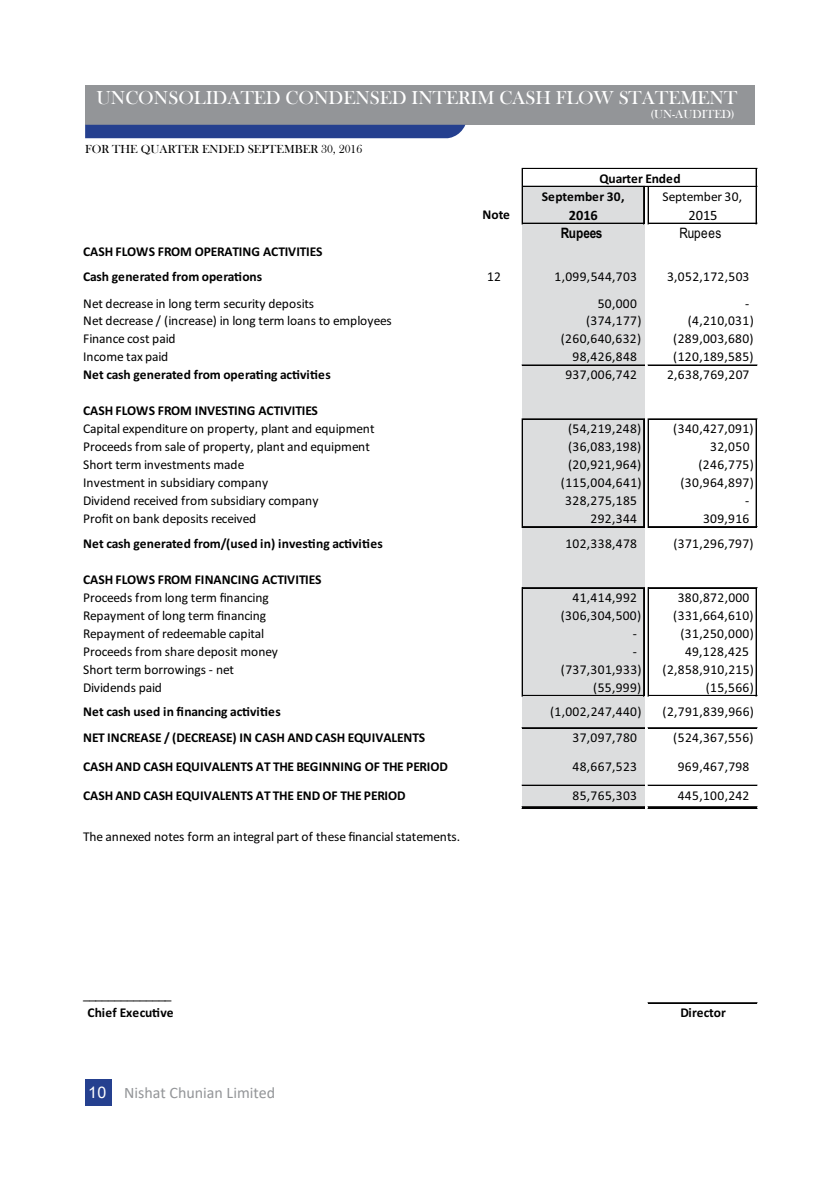
<style>
.page{position:relative;width:840px;height:1191px;background:#fff}
.page>*{position:absolute;margin:0;border:0;box-sizing:border-box;transform-origin:0 0}
.t1{font:19.2px "Bask Old Face";color:#fff}
.t2{font:16px "Calibri";color:#939598}
.t3{font:700 14.4px "Arial Narrow";letter-spacing:-.02em;color:#010101}
.t4{font:14.4px "Arial Narrow";letter-spacing:.045em;color:#010101}
.t5{font:700 14.4px "Calibri";color:#010101}
.t6{font:14.4px "Calibri";color:#010101}
.t7{font:13.4px "Calibri";letter-spacing:.005em;color:#010101}
.t8{font:700 13.4px/25.2px "Calibri";color:#010101}
.t9{font:13.4px "Calibri";letter-spacing:.025em;color:#010101}
.t10{font:13.4px "Calibri";letter-spacing:-.015em;color:#010101}
.t11{font:700 13.4px "Calibri";letter-spacing:.03em;color:#010101}
.t12{font:12px "Bask Old Face";color:#000}
.t13{font:12px "Bask Old Face";color:#fff}
.s1{font-family:"Arial";color:#fff}
</style>
<div class="page">
<div style="left:85px;top:85px;width:669px;height:40px;background:#939598"></div>
<div style="left:85px;top:125px;width:380px;height:13px;background:#25408f"></div>
<div style="left:85px;top:1079px;width:26px;height:27px;background:#25408f"></div>
<div style="left:522px;top:185px;width:121px;height:621px;background:#dcddde"></div>
<hr style="left:522px;top:223px;width:122px;height:1px;background:#010101">
<hr style="left:522px;top:365px;width:122px;height:1px;background:#010101">
<hr style="left:521px;top:168px;width:1px;height:56px;background:#010101">
<hr style="left:522px;top:168px;width:1px;height:56px;background:#010101">
<hr style="left:643px;top:187px;width:1px;height:37px;background:#010101">
<hr style="left:522px;top:418px;width:122px;height:1px;background:#010101">
<hr style="left:522px;top:419px;width:122px;height:1px;background:#010101">
<hr style="left:647px;top:187px;width:1px;height:37px;background:#010101">
<hr style="left:755px;top:169px;width:1px;height:55px;background:#010101">
<hr style="left:522px;top:526px;width:122px;height:1px;background:#010101">
<hr style="left:521px;top:419px;width:1px;height:108px;background:#010101">
<hr style="left:522px;top:419px;width:1px;height:108px;background:#010101">
<hr style="left:643px;top:420px;width:1px;height:107px;background:#010101">
<hr style="left:522px;top:587px;width:122px;height:1px;background:#010101">
<hr style="left:647px;top:419px;width:1px;height:108px;background:#010101">
<hr style="left:755px;top:420px;width:1px;height:107px;background:#010101">
<hr style="left:522px;top:695px;width:122px;height:1px;background:#010101">
<hr style="left:522px;top:727px;width:122px;height:1px;background:#010101">
<hr style="left:522px;top:785px;width:122px;height:1px;background:#010101">
<hr style="left:522px;top:806px;width:122px;height:1px;background:#010101">
<hr style="left:522px;top:808px;width:122px;height:1px;background:#010101">
<hr style="left:521px;top:587px;width:1px;height:109px;background:#010101">
<hr style="left:522px;top:587px;width:1px;height:109px;background:#010101">
<hr style="left:755px;top:588px;width:1px;height:108px;background:#010101">
<hr style="left:643px;top:588px;width:1px;height:108px;background:#010101">
<hr style="left:647px;top:587px;width:1px;height:109px;background:#010101">
<hr style="left:522px;top:168px;width:234px;height:1px;background:#010101">
<hr style="left:522px;top:186px;width:234px;height:1px;background:#010101">
<hr style="left:648px;top:223px;width:108px;height:1px;background:#010101">
<hr style="left:647px;top:365px;width:109px;height:1px;background:#010101">
<hr style="left:648px;top:418px;width:108px;height:1px;background:#010101">
<hr style="left:648px;top:419px;width:108px;height:1px;background:#010101">
<hr style="left:648px;top:526px;width:108px;height:1px;background:#010101">
<hr style="left:648px;top:587px;width:108px;height:1px;background:#010101">
<hr style="left:648px;top:695px;width:108px;height:1px;background:#010101">
<hr style="left:647px;top:727px;width:109px;height:1px;background:#010101">
<hr style="left:647px;top:785px;width:109px;height:1px;background:#010101">
<hr style="left:647px;top:806px;width:109px;height:1px;background:#010101">
<hr style="left:647px;top:808px;width:109px;height:1px;background:#010101">
<hr style="left:647px;top:1002px;width:109px;height:1px;background:#010101">
<h1 class="t1" style="left:96px;top:88px;width:642px">UNCONSOLIDATED CONDENSED INTERIM CASH FLOW STATEMENT</h1>
<p class="t13" style="left:650px;top:108px;width:86px">(UN-AUDITED)</p>
<p class="t12" style="left:85px;top:143px;width:134px">FO R THE QUARTER ENDED</p>
<p class="t12" style="left:247px;top:143px;width:116px">SEPTEMBER 30, 2016</p>
<p class="t8" style="left:541px;top:185px;width:84px">September 30,</p>
<p class="t7" style="left:662px;top:187px;width:81px">September 30,</p>
<p class="t8" style="left:482px;top:203px;width:29px">Note</p>
<p class="t5" style="left:568px;top:210px;width:30px">2016</p>
<p class="t6" style="left:688px;top:205px;width:30px">2015</p>
<p class="t3" style="left:560px;top:222px;width:43px">Rupees</p>
<p class="t4" style="left:679px;top:223px;width:43px">Rupees</p>
<p class="t8" style="left:83px;top:240px;width:241px">CASH FLOWS FROM OPERATING ACTIVITIES<br>Cash generated from opera-ons</p>
<p class="t8" style="left:599px;top:167px;width:82px">Quarter Ended</p>
<p class="t7" style="left:487px;top:268px;width:16px">12</p>
<p class="t9" style="left:554px;top:268px;width:84px">1,099,544,703</p>
<p class="t9" style="left:666px;top:268px;width:84px">3,052,172,503</p>
<p class="t7" style="left:83px;top:294px;width:232px">Net decrease in long term security deposits</p>
<p class="t7" style="left:597px;top:294px;width:41px">50,000</p>
<p class="t7" style="left:744px;top:294px;width:6px">-</p>
<p class="t10" style="left:83px;top:312px;width:310px">Net decrease / (increase) in long term loans to employees</p>
<p class="t7" style="left:585px;top:312px;width:57px">(374,177)</p>
<p class="t7" style="left:687px;top:312px;width:68px">(4,210,031)</p>
<p class="t7" style="left:83px;top:330px;width:94px">Finance cost paid</p>
<p class="t7" style="left:560px;top:330px;width:82px">(260,640,632)</p>
<p class="t7" style="left:673px;top:330px;width:82px">(289,003,680)</p>
<p class="t7" style="left:83px;top:348px;width:87px">Income tax paid</p>
<p class="t7" style="left:572px;top:348px;width:66px">98,426,848</p>
<p class="t7" style="left:673px;top:348px;width:82px">(120,189,585)</p>
<p class="t8" style="left:83px;top:363px;width:249px">Net cash generated from opera-ng ac-vi-es</p>
<p class="t9" style="left:565px;top:366px;width:73px">937,006,742</p>
<p class="t9" style="left:666px;top:366px;width:84px">2,638,769,207</p>
<p class="t8" style="left:83px;top:399px;width:236px">CASH FLOWS FROM INVESTING ACTIVITIES</p>
<p class="t7" style="left:83px;top:420px;width:293px">Capital expenditure on property, plant and equipment</p>
<p class="t7" style="left:567px;top:420px;width:75px">(54,219,248)</p>
<p class="t7" style="left:673px;top:420px;width:82px">(340,427,091)</p>
<p class="t7" style="left:83px;top:438px;width:288px">Proceeds from sale of property, plant and equipment</p>
<p class="t7" style="left:567px;top:438px;width:75px">(36,083,198)</p>
<p class="t7" style="left:709px;top:438px;width:41px">32,050</p>
<p class="t7" style="left:83px;top:456px;width:163px">Short term investments made</p>
<p class="t7" style="left:567px;top:456px;width:75px">(20,921,964)</p>
<p class="t7" style="left:698px;top:456px;width:57px">(246,775)</p>
<p class="t7" style="left:83px;top:474px;width:186px">Investment in subsidiary company</p>
<p class="t9" style="left:560px;top:474px;width:82px">(115,004,641)</p>
<p class="t7" style="left:680px;top:474px;width:75px">(30,964,897)</p>
<p class="t7" style="left:83px;top:491px;width:237px">Dividend received from subsidiary company</p>
<p class="t9" style="left:565px;top:491px;width:73px">328,275,185</p>
<p class="t7" style="left:744px;top:491px;width:6px">-</p>
<p class="t7" style="left:83px;top:509px;width:174px">Profit on bank deposits received</p>
<p class="t7" style="left:590px;top:509px;width:48px">292,344</p>
<p class="t7" style="left:702px;top:509px;width:48px">309,916</p>
<p class="t11" style="left:83px;top:539px;width:301px">Net cash generated from/(used in) inves-ng ac-vi-es</p>
<p class="t9" style="left:565px;top:535px;width:73px">102,338,478</p>
<p class="t7" style="left:673px;top:535px;width:82px">(371,296,797)</p>
<p class="t8" style="left:83px;top:568px;width:240px">CASH FLOWS FROM FINANCING ACTIVITIES</p>
<p class="t7" style="left:83px;top:588px;width:187px">Proceeds from long term financing</p>
<p class="t7" style="left:572px;top:588px;width:66px">41,414,992</p>
<p class="t9" style="left:677px;top:588px;width:73px">380,872,000</p>
<p class="t7" style="left:83px;top:606px;width:184px">Repayment of long term financing</p>
<p class="t7" style="left:560px;top:606px;width:82px">(306,304,500)</p>
<p class="t7" style="left:673px;top:606px;width:82px">(331,664,610)</p>
<p class="t7" style="left:83px;top:624px;width:183px">Repayment of redeemable capital</p>
<p class="t7" style="left:632px;top:624px;width:6px">-</p>
<p class="t7" style="left:680px;top:624px;width:75px">(31,250,000)</p>
<p class="t7" style="left:83px;top:642px;width:196px">Proceeds from share deposit money</p>
<p class="t7" style="left:632px;top:642px;width:6px">-</p>
<p class="t7" style="left:684px;top:642px;width:66px">49,128,425</p>
<p class="t7" style="left:83px;top:660px;width:152px">Short term borrowings - net</p>
<p class="t9" style="left:560px;top:660px;width:82px">(737,301,933)</p>
<p class="t9" style="left:662px;top:660px;width:93px">(2,858,910,215)</p>
<p class="t7" style="left:83px;top:678px;width:80px">Dividends paid</p>
<p class="t7" style="left:593px;top:678px;width:50px">(55,999)</p>
<p class="t7" style="left:705px;top:678px;width:50px">(15,566)</p>
<p class="t8" style="left:83px;top:700px;width:199px">Net cash used in financing ac-vi-es</p>
<p class="t9" style="left:549px;top:702px;width:93px">(1,002,247,440)</p>
<p class="t9" style="left:662px;top:702px;width:93px">(2,791,839,966)</p>
<p class="t8" style="left:83px;top:726px;width:343px">NET INCREASE / (DECREASE) IN CASH AND CASH EQUIVALENTS</p>
<p class="t7" style="left:572px;top:728px;width:66px">37,097,780</p>
<p class="t7" style="left:673px;top:728px;width:82px">(524,367,556)</p>
<p class="t8" style="left:83px;top:755px;width:366px">CASH AND CASH EQUIVALENTS AT THE BEGINNING OF THE PERIOD</p>
<p class="t7" style="left:572px;top:757px;width:66px">48,667,523</p>
<p class="t9" style="left:677px;top:757px;width:73px">969,467,798</p>
<p class="t8" style="left:83px;top:783px;width:324px">CASH AND CASH EQUIVALENTS AT THE END OF THE PERIOD</p>
<p class="t7" style="left:572px;top:786px;width:66px">85,765,303</p>
<p class="t9" style="left:677px;top:786px;width:73px">445,100,242</p>
<p class="t7" style="left:83px;top:827px;width:378px">The annexed notes form an integral part of these financial statements.</p>
<p class="t7" style="left:83px;top:985px;width:90px">______________</p>
<p class="t8" style="left:87px;top:1001px;width:87px">Chief Execu-ve</p>
<p class="t8" style="left:680px;top:1001px;width:47px">Director</p>
<p class="t2" style="left:88px;top:1081px;width:188px"><span class="s1">10</span> Nishat Chunian Limited</p>
</div>
